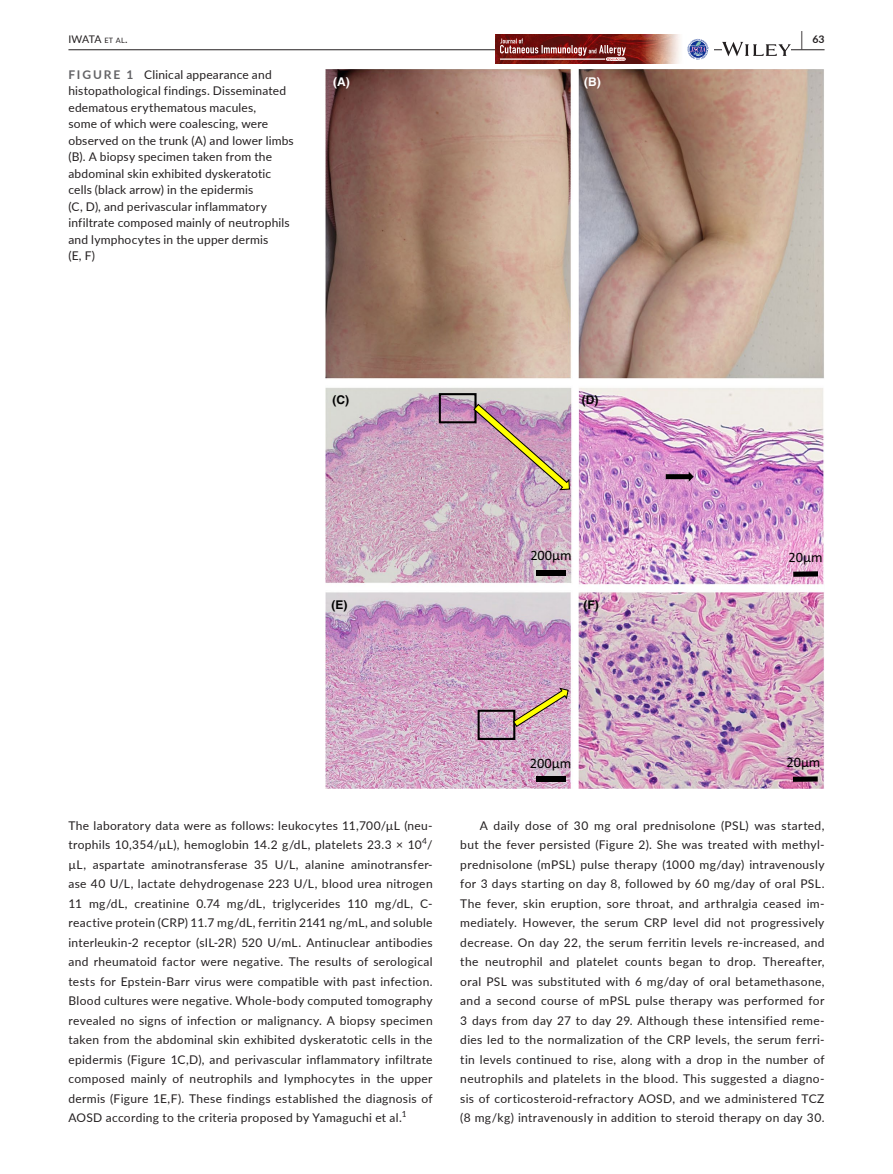
<style>
.page{position:relative;width:893px;height:1174px;background:#fff}
.page>*{position:absolute;margin:0;border:0;box-sizing:border-box;transform-origin:0 0}
.t1{font:14.4px "Calibri";color:#000}
.t2{font:12px/19.5px "Lato";letter-spacing:.015em;color:#231f20}
.t3{font:700 12px "Helvetica";color:#000}
.t4{font:700 12px "Helvetica";color:#fff}
.t5{font:10.5px "Lato";letter-spacing:-.035em;color:#231f20}
.t6{font:700 10.5px "Lato";color:#231f20}
.t7{font:8.4px "Lato";color:#231f20}
.s1{font-size:7.35px}
.s2{font-size:19.5px}
.s3{font-weight:700;color:#636366}
</style>
<div class="page">
<hr style="left:68px;top:49px;width:756px;height:1px;background:#231f20">
<img style="left:495px;top:35px;width:219px;height:28px">
<img style="left:571px;top:63px;width:76px;height:1px">
<img style="left:647px;top:63px;width:63px;height:1px">
<svg style="left:500px;top:38px;width:126px;height:23px;background:#904341"></svg>
<svg style="left:687px;top:38px;width:22px;height:22px"></svg>
<svg style="left:687px;top:39px;width:21px;height:21px"></svg>
<svg style="left:722px;top:42px;width:69px;height:14px"></svg>
<img style="left:325px;top:69px;width:499px;height:719px">
<div style="left:793px;top:776px;width:25px;height:6px;background:#000"></div>
<div style="left:536px;top:776px;width:29px;height:5px;background:#000"></div>
<svg style="left:478px;top:687px;width:91px;height:53px;background:#c29eaa"></svg>
<div style="left:793px;top:571px;width:25px;height:6px;background:#000"></div>
<div style="left:536px;top:570px;width:30px;height:5px;background:#000"></div>
<svg style="left:439px;top:393px;width:131px;height:97px;background:#c3a1ad"></svg>
<svg style="left:666px;top:472px;width:28px;height:10px"></svg>
<p class="t5" style="left:68px;top:31px;width:61px">IWATA <span class="s1">et al</span>.</p>
<p class="t6" style="left:801px;top:31px;width:25px"><span class="s2">|</span> 63</p>
<p class="t2" style="left:68px;top:66px;width:227px;line-height:16.5px"><span class="s3">FIGURE 1</span> Clinical appearance and histopathological findings. Disseminated edematous erythematous macules,<br>some of which were coalescing, were observed on the trunk (A) and lower limbs (B). A biopsy specimen taken from the abdominal skin exhibited dyskeratotic cells (black arrow) in the epidermis<br>(C, D), and perivascular inflammatory infiltrate composed mainly of neutrophils and lymphocytes in the upper dermis<br>(E, F)</p>
<p class="t4" style="left:333px;top:75px;width:18px">(A)</p>
<p class="t4" style="left:584px;top:75px;width:18px">(B)</p>
<p class="t3" style="left:332px;top:392px;width:18px">(C)</p>
<p class="t3" style="left:582px;top:392px;width:18px">(D)</p>
<p class="t1" style="left:530px;top:546px;width:43px">200μm</p>
<p class="t1" style="left:789px;top:548px;width:35px">20μm</p>
<p class="t3" style="left:332px;top:597px;width:17px">(E)</p>
<p class="t3" style="left:583px;top:597px;width:17px">(F)</p>
<p class="t1" style="left:530px;top:754px;width:43px">200μm</p>
<p class="t1" style="left:786px;top:753px;width:35px">20μm</p>
<p class="t2" style="left:68px;top:815px;width:366px">The laboratory data were as follows: leukocytes 11,700/µL (neu&shy;trophils 10,354/µL), hemoglobin 14.2 g/dL, platelets 23.3 × 10</p>
<p class="t7" style="left:422px;top:835px;width:6px">4</p>
<p class="t2" style="left:68px;top:834px;width:366px;text-align:justify;text-indent:359px">/ µL, aspartate aminotransferase 35 U/L, alanine aminotransfer&shy;ase 40 U/L, lactate dehydrogenase 223 U/L, blood urea nitrogen 11 mg/dL, creatinine 0.74 mg/dL, triglycerides 110 mg/dL, C&shy;reactive protein (CRP) 11.7 mg/dL, ferritin 2141 ng/mL, and soluble interleukin-2 receptor (sIL-2R) 520 U/mL. Antinuclear antibodies and rheumatoid factor were negative. The results of serological tests for Epstein-Barr virus were compatible with past infection.<br>Blood cultures were negative. Whole-body computed tomography revealed no signs of infection or malignancy. A biopsy specimen taken from the abdominal skin exhibited dyskeratotic cells in the epidermis (Figure 1C,D), and perivascular inflammatory infiltrate composed mainly of neutrophils and lymphocytes in the upper dermis (Figure 1E,F). These findings established the diagnosis of AOSD according to the criteria proposed by Yamaguchi et al.<sup>1</sup></p>
<p class="t2" style="left:460px;top:815px;width:366px;text-align:justify;text-indent:20px">A daily dose of 30 mg oral prednisolone (PSL) was started, but the fever persisted (Figure 2). She was treated with methyl&shy;prednisolone (mPSL) pulse therapy (1000 mg/day) intravenously for 3 days starting on day 8, followed by 60 mg/day of oral PSL.<br>The fever, skin eruption, sore throat, and arthralgia ceased im&shy;mediately. However, the serum CRP level did not progressively decrease. On day 22, the serum ferritin levels re-increased, and the neutrophil and platelet counts began to drop. Thereafter, oral PSL was substituted with 6 mg/day of oral betamethasone, and a second course of mPSL pulse therapy was performed for 3 days from day 27 to day 29. Although these intensified reme&shy;dies led to the normalization of the CRP levels, the serum ferri&shy;tin levels continued to rise, along with a drop in the number of neutrophils and platelets in the blood. This suggested a diagno&shy;sis of corticosteroid-refractory AOSD, and we administered TCZ (8 mg/kg) intravenously in addition to steroid therapy on day 30.</p>
</div>
